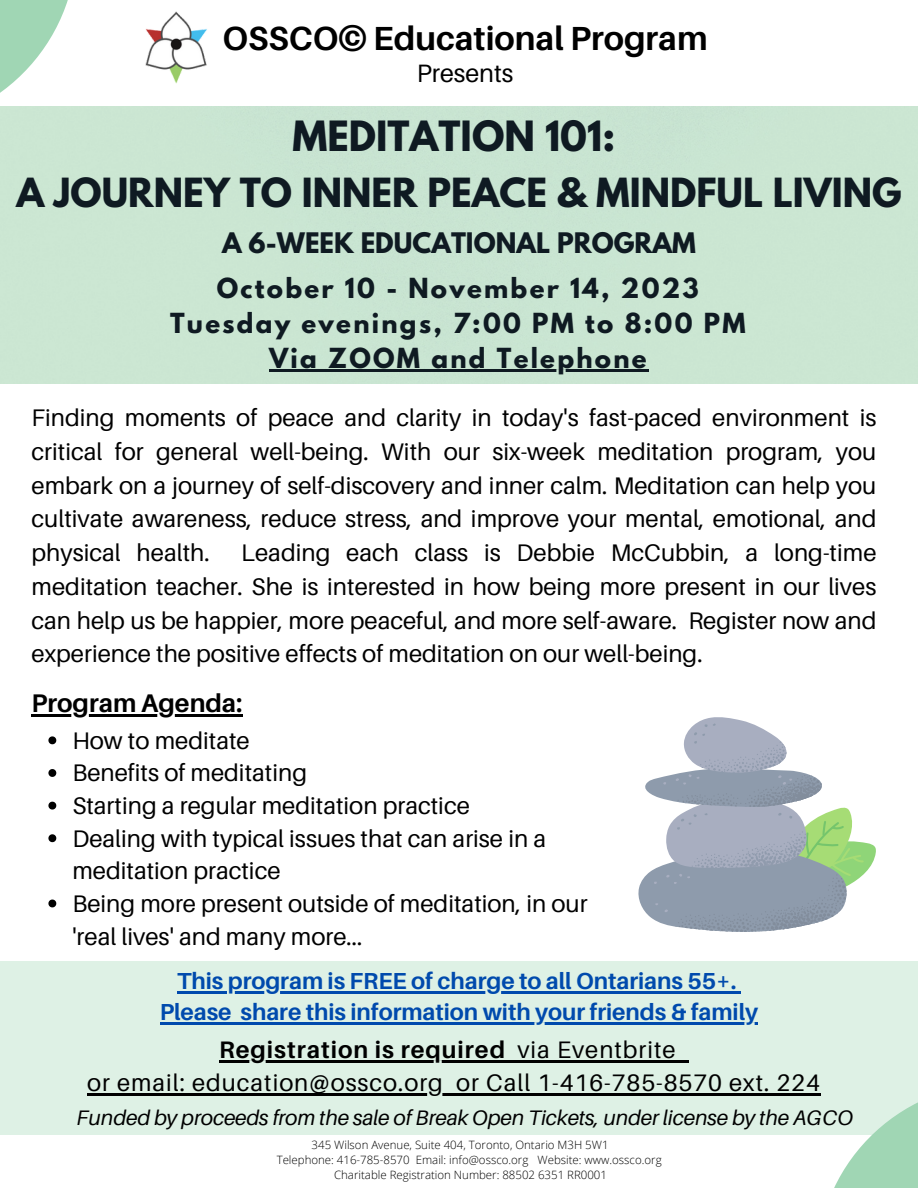
<style>
.page{position:relative;width:918px;height:1188px;background:#fff}
.page>*{position:absolute;margin:0;border:0;box-sizing:border-box;transform-origin:0 0}
.t1{font:700 36.9px "League Spartan";color:#0f1a22}
.t2{font:700 35.55px "League Spartan";color:#0f1a22}
.t3{font:700 33.45px "Aileron";color:#000}
.t4{font:700 25.5px "Aileron";color:#000}
.t5{font:25.2px "Aileron";color:#000}
.t6{font:700 25.05px "League Spartan";color:#0f1a22}
.t7{font:700 24.45px "League Spartan";letter-spacing:.095em;color:#0f1a22}
.t8{font:24px/33.8px "Aileron";color:#000;text-align:justify}
.t9{font:23.85px "Aileron";letter-spacing:.04em;color:#000}
.t10{font:700 23.85px "Aileron";letter-spacing:.04em;color:#000}
.t11{font:700 23.1px "Aileron";color:#004aad}
.t12{font:italic 21px "Aileron";letter-spacing:-.005em;color:#000}
.t13{font:300 11.55px/15.3px "Open Sans";color:#000}
.s1{font-weight:400}
</style>
<div class="page">
<img style="left:145px;top:11px;width:62px;height:73px">
<svg style="left:834px;top:1135px;width:84px;height:53px"></svg>
<svg style="left:0;top:0;width:77px;height:107px"></svg>
<div style="left:0;top:961px;width:918px;height:174px;background:#def1e5"></div>
<svg style="left:638px;top:717px;width:238px;height:215px"></svg>
<hr style="left:269px;top:369px;width:380px;height:3px;background:#0f1a22">
<hr style="left:177px;top:991px;width:559px;height:2px;background:#004aad">
<hr style="left:160px;top:1023px;width:72px;height:2px;background:#004aad">
<svg style="left:232px;top:1023px;width:9px;height:2px"></svg>
<hr style="left:241px;top:1023px;width:517px;height:2px;background:#004aad">
<hr style="left:219px;top:1061px;width:287px;height:2px;background:#000">
<svg style="left:506px;top:1061px;width:11px;height:2px"></svg>
<hr style="left:517px;top:1061px;width:160px;height:2px;background:#000">
<svg style="left:677px;top:1061px;width:12px;height:2px"></svg>
<hr style="left:87px;top:1093px;width:30px;height:3px;background:#000">
<hr style="left:117px;top:1093px;width:327px;height:3px;background:#000">
<svg style="left:444px;top:1093px;width:12px;height:3px"></svg>
<hr style="left:456px;top:1093px;width:30px;height:3px;background:#000">
<hr style="left:486px;top:1093px;width:335px;height:3px;background:#000">
<svg style="left:48px;top:736px;width:8px;height:8px"></svg>
<svg style="left:48px;top:769px;width:8px;height:8px"></svg>
<svg style="left:48px;top:802px;width:8px;height:8px"></svg>
<svg style="left:48px;top:834px;width:8px;height:8px"></svg>
<svg style="left:48px;top:900px;width:8px;height:7px"></svg>
<hr style="left:32px;top:714px;width:211px;height:2px;background:#000">
<p class="t3" style="left:223px;top:18px;width:487px">OSSCO© Educational Program</p>
<p class="t5" style="left:417px;top:58px;width:98px">Presents</p>
<p class="t1" style="left:293px;top:117px;width:324px">MEDITATION 101:</p>
<p class="t2" style="left:16px;top:175px;width:887px">A JOURNEY TO INNER PEACE &amp; MINDFUL LIVING</p>
<p class="t6" style="left:222px;top:230px;width:475px">A 6-WEEK EDUCATIONAL PROGRAM</p>
<p class="t7" style="left:217px;top:276px;width:483px">October 10 - November 14, 2023</p>
<p class="t7" style="left:170px;top:311px;width:577px">Tuesday evenings, 7:00 PM to 8:00 PM</p>
<p class="t7" style="left:269px;top:346px;width:379px">Via ZOOM and Telephone</p>
<p class="t8" style="left:32px;top:400px;width:846px">Finding moments of peace and clarity in today's fast-paced environment is critical for general well-being. With our six-week meditation program, you embark on a journey of self-discovery and inner calm. Meditation can help you cultivate awareness, reduce stress, and improve your mental, emotional, and physical health.</p>
<p class="t8" style="left:32px;top:535px;width:846px;text-indent:210px">Leading each class is Debbie McCubbin, a long-time meditation teacher. She is interested in how being more present in our lives can help us be happier, more peaceful, and more self-aware. Register now and experience the positive effects of meditation on our well-being.</p>
<p class="t4" style="left:32px;top:687px;width:212px">Program Agenda:</p>
<p class="t8" style="left:72px;top:723px;width:179px">How to meditate</p>
<p class="t8" style="left:72px;top:756px;width:236px">Benefits of meditating</p>
<p class="t8" style="left:72px;top:788px;width:399px">Starting a regular meditation practice</p>
<p class="t8" style="left:72px;top:821px;width:475px;line-height:32.7px">Dealing with typical issues that can arise in a meditation practice</p>
<p class="t8" style="left:72px;top:887px;width:517px;line-height:32.7px">Being more present outside of meditation, in our 'real lives' and many more...</p>
<p class="t11" style="left:177px;top:967px;width:561px">This program is FREE of charge to all Ontarians 55+.</p>
<p class="t11" style="left:160px;top:998px;width:600px">Please share this information with your friends &amp; family</p>
<p class="t10" style="left:219px;top:1035px;width:458px">Registration is required <span class="s1">via Eventbrite</span></p>
<p class="t9" style="left:87px;top:1068px;width:734px">or email: education@ossco.org or Call 1-416-785-8570 ext. 224</p>
<p class="t12" style="left:77px;top:1104px;width:778px">Funded by proceeds from the sale of Break Open Tickets, under license by the AGCO</p>
<p class="t13" style="left:277px;top:1137px;width:386px;text-indent:35px">345 Wilson Avenue, Suite 404, Toronto, Ontario M3H 5W1<br>Telephone: 416-785-8570 Email: info@ossco.org Website: www.ossco.org</p>
<p class="t13" style="left:334px;top:1167px;width:274px">Charitable Registration Number: 88502 6351 RR0001</p>
</div>
